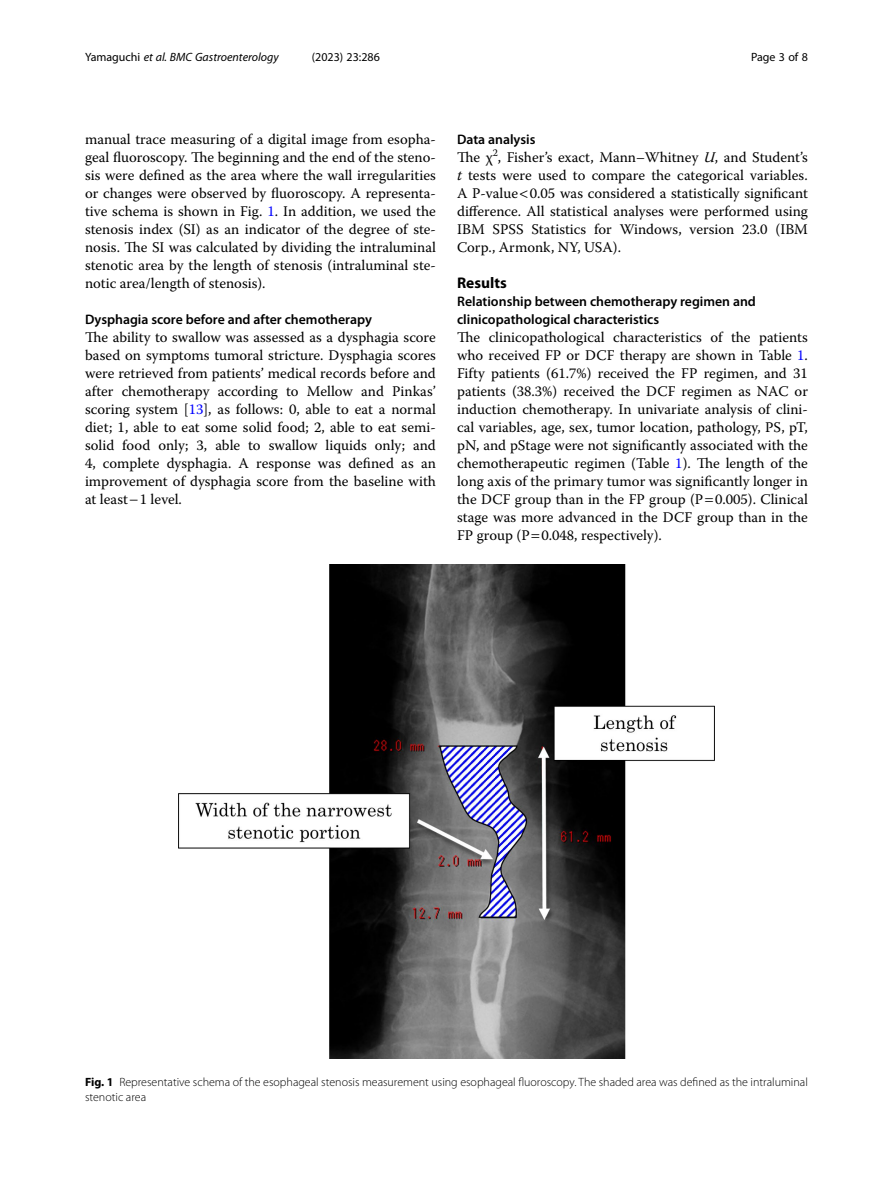
<style>
.page{position:relative;width:893px;height:1191px;background:#fff}
.page>*{position:absolute;margin:0;border:0;box-sizing:border-box;transform-origin:0 0}
.Head_1{font:700 15.45px "Myriad Pro";color:#000}
.Body_Text{font:14.7px/18px "Warnock Pro";color:#000;text-align:justify}
.Head_2_After_1{font:600 13.8px/18px "Myriad Pro";color:#000}
.Head_2{font:600 13.8px "Myriad Pro";color:#000}
.Figure_Caption{font:300 12px/15px "Myriad Pro";color:#000}
.t1{font:italic 12px "Myriad Pro";color:#000}
.t2{font:12px "Myriad Pro";color:#000}
.s1{font-style:normal}
.s2{color:#00f}
.s3{font-style:italic}
.s4{font-weight:700}
</style>
<div class="page">
<img style="left:178px;top:564px;width:536px;height:495px">
<p class="t1" style="left:85px;top:50px;width:195px"><span class="s1">Yamaguchi</span> et al. BMC Gastroenterology</p>
<p class="t2" style="left:312px;top:50px;width:70px">(2023) 23:286</p>
<p class="t2" style="left:751px;top:50px;width:58px">Page 3 of 8</p>
<p class="Body_Text" style="left:85px;top:130px;width:352px">manual trace measuring of a digital image from esopha&shy;geal fluoroscopy. The beginning and the end of the steno&shy;sis were defined as the area where the wall irregularities or changes were observed by fluoroscopy. A representa&shy;tive schema is shown in Fig. <span class="s2">1</span>. In addition, we used the stenosis index (SI) as an indicator of the degree of ste&shy;nosis. The SI was calculated by dividing the intraluminal stenotic area by the length of stenosis (intraluminal ste&shy;notic area/length of stenosis).</p>
<p class="Head_2" style="left:85px;top:311px;width:288px">Dysphagia score before and after chemotherapy</p>
<p class="Body_Text" style="left:85px;top:328px;width:352px">The ability to swallow was assessed as a dysphagia score based on symptoms tumoral stricture. Dysphagia scores were retrieved from patients’ medical records before and after chemotherapy according to Mellow and Pinkas’ scoring system [<span class="s2">13</span>], as follows: 0, able to eat a normal diet; 1, able to eat some solid food; 2, able to eat semi&shy;solid food only; 3, able to swallow liquids only; and 4, complete dysphagia. A response was defined as an improvement of dysphagia score from the baseline with at least−1 level.</p>
<p class="Head_2" style="left:457px;top:131px;width:80px">Data analysis</p>
<p class="Body_Text" style="left:457px;top:148px;width:352px">The χ<sup>2</sup>, Fisher’s exact, Mann–Whitney <span class="s3">U</span>, and Student’s <span class="s3">t</span> tests were used to compare the categorical variables.<br>A P-value 0.05 was considered a statistically significant difference. All statistical analyses were performed using IBM SPSS Statistics for Windows, version 23.0 (IBM Corp., Armonk, NY, USA).</p>
<p class="Head_1" style="left:457px;top:273px;width:51px">Results</p>
<p class="Head_2_After_1" style="left:457px;top:292px;width:300px">Relationship between chemotherapy regimen and clinicopathological characteristics</p>
<p class="Body_Text" style="left:457px;top:328px;width:352px">The clinicopathological characteristics of the patients who received FP or DCF therapy are shown in Table <span class="s2">1</span>.<br>Fifty patients (61.7%) received the FP regimen, and 31 patients (38.3%) received the DCF regimen as NAC or induction chemotherapy. In univariate analysis of clini&shy;cal variables, age, sex, tumor location, pathology, PS, pT, pN, and pStage were not significantly associated with the chemotherapeutic regimen (Table <span class="s2">1</span>). The length of the long axis of the primary tumor was significantly longer in the DCF group than in the FP group (P 0.005). Clinical stage was more advanced in the DCF group than in the FP group (P 0.048, respectively).</p>
<p class="Figure_Caption" style="left:85px;top:1074px;width:724px"><span class="s4">Fig. 1</span> Representative schema of the esophageal stenosis measurement using esophageal fluoroscopy. The shaded area was defined as the intraluminal stenotic area</p>
</div>
